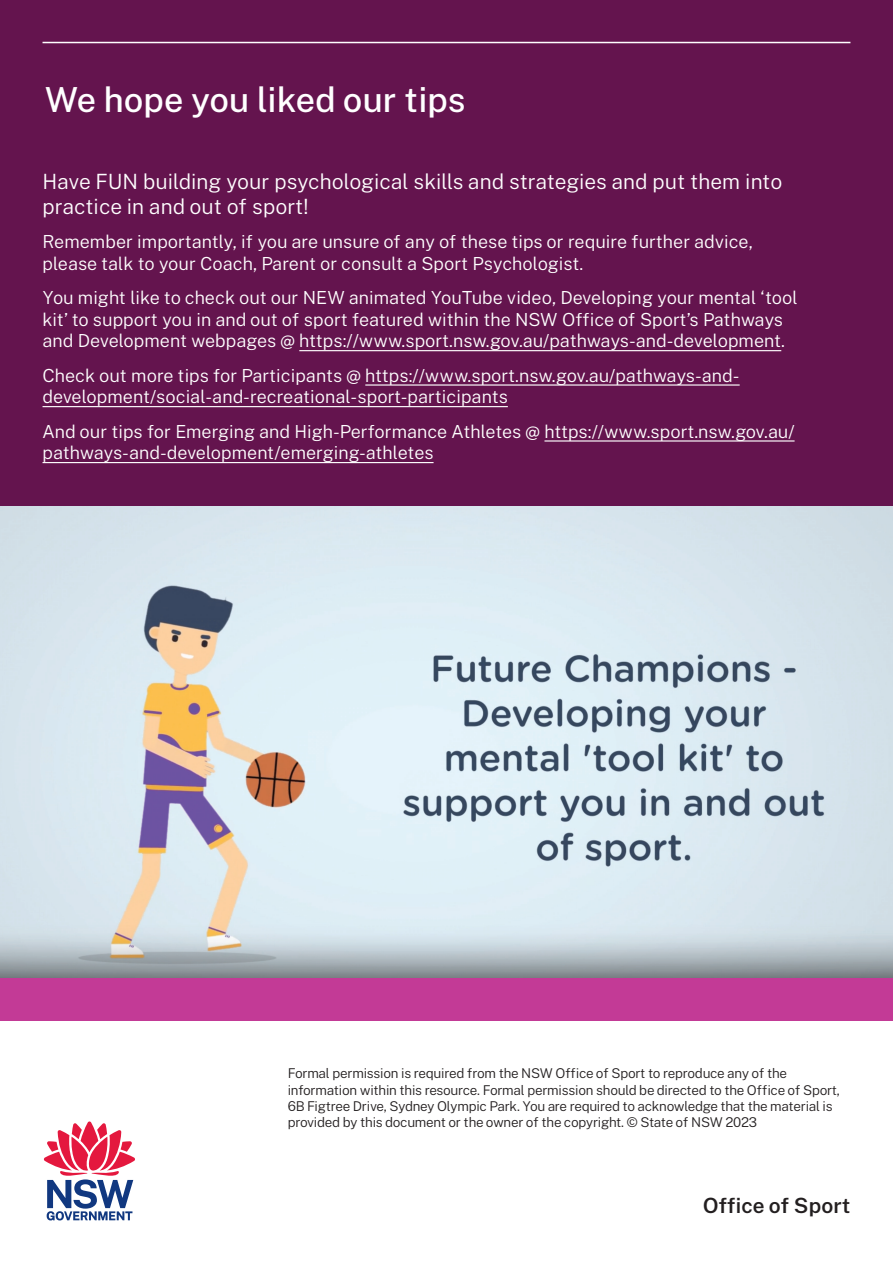
<style>
.page{position:relative;width:893px;height:1263px;background:#fff}
.page>*{position:absolute;margin:0;border:0;box-sizing:border-box;transform-origin:0 0}
.t1{font:500 34.5px "Public Sans";color:#fff}
.t2{font:300 21px/25.2px "Public Sans";letter-spacing:-.005em;color:#fff}
.t3{font:600 21px "Public Sans";letter-spacing:-.005em;color:#231f20}
.t4{font:300 18px/21.6px "Public Sans";color:#fff}
.t5{font:300 13.5px/16.2px "Public Sans";letter-spacing:-.02em;color:#231f20}
</style>
<div class="page">
<div style="left:0;top:0;width:893px;height:1006px;background:#64144e"></div>
<img style="left:0;top:506px;width:893px;height:472px">
<svg style="left:44px;top:1121px;width:91px;height:99px"></svg>
<hr style="left:43px;top:42px;width:807px;height:1px;background:#fff">
<div style="left:0;top:978px;width:893px;height:42px;background:#c33a96"></div>
<hr style="left:299px;top:350px;width:482px;height:1px;background:#fff">
<hr style="left:365px;top:384px;width:375px;height:2px;background:#fff">
<hr style="left:43px;top:406px;width:465px;height:1px;background:#fff">
<hr style="left:544px;top:440px;width:251px;height:2px;background:#fff">
<hr style="left:43px;top:462px;width:391px;height:1px;background:#fff">
<h1 class="t1" style="left:45px;top:73px;width:422px">We hope you liked our tips</h1>
<p class="t2" style="left:43px;top:167px;width:741px">Have FUN building your psychological skills and strategies and put them into practice in and out of sport!</p>
<p class="t4" style="left:43px;top:230px;width:712px">Remember importantly, if you are unsure of any of these tips or require further advice, please talk to your Coach, Parent or consult a Sport Psychologist.</p>
<p class="t4" style="left:43px;top:286px;width:757px">You might like to check out our NEW animated YouTube video, Developing your mental ‘tool kit’ to support you in and out of sport featured within the NSW Office of Sport’s Pathways and Development webpages @ https://www.sport.nsw.gov.au/pathways-and-development.</p>
<p class="t4" style="left:43px;top:364px;width:699px">Check out more tips for Participants @ https://www.sport.nsw.gov.au/pathways-and&shy;development/social-and-recreational-sport-participants</p>
<p class="t4" style="left:43px;top:420px;width:753px">And our tips for Emerging and High-Performance Athletes @ https://www.sport.nsw.gov.au/ pathways-and-development/emerging-athletes</p>
<p class="t5" style="left:288px;top:1065px;width:554px">Formal permission is required from the NSW Office of Sport to reproduce any of the information within this resource. Formal permission should be directed to the Office of Sport, 6B Figtree Drive, Sydney Olympic Park. You are required to acknowledge that the material is provided by this document or the owner of the copyright. © State of NSW 2023</p>
<p class="t3" style="left:703px;top:1190px;width:149px">Office of Sport</p>
</div>
